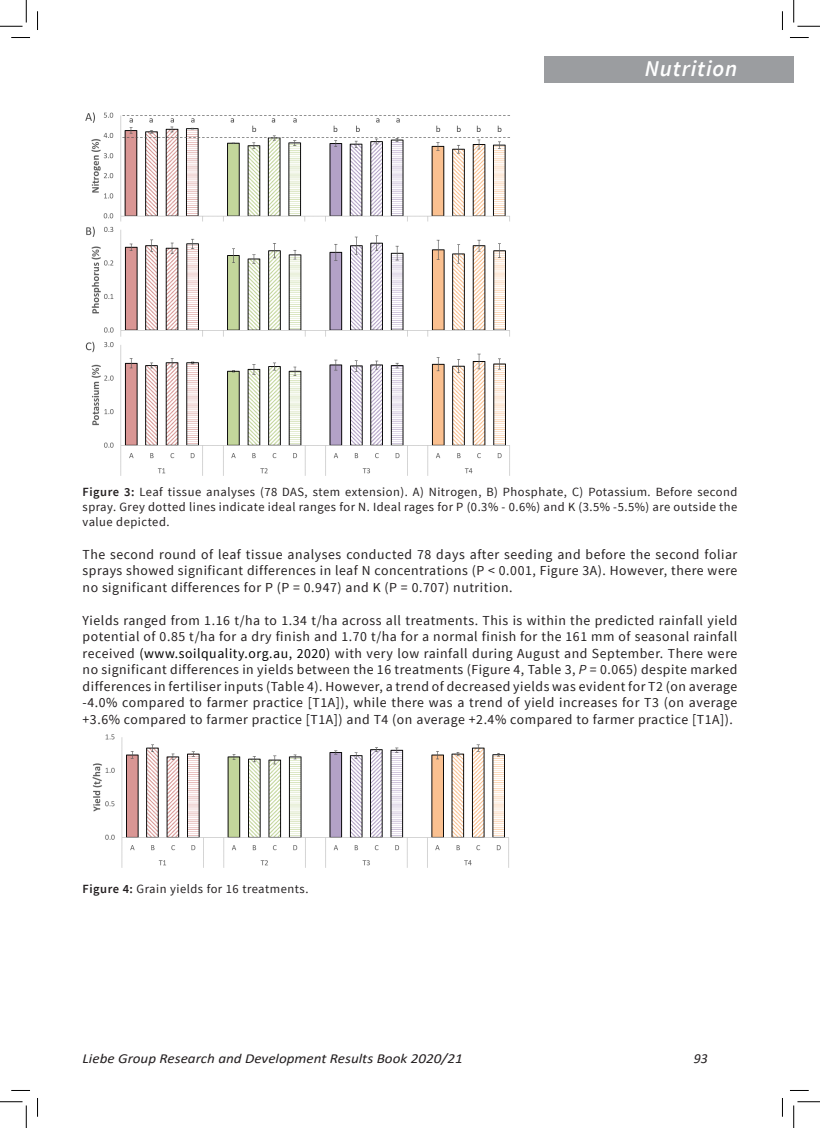
<style>
.page{position:relative;width:820px;height:1128px;background:#fff}
.page>*{position:absolute;margin:0;border:0;box-sizing:border-box;transform-origin:0 0}
.author_headings{font:italic 600 22.5px "Source Sans Pro";letter-spacing:.04em;color:#fff}
.Liebe_text{font:13.75px/16.5px "Source Sans Pro";letter-spacing:.04em;color:#231f20;text-align:justify}
.t1{font:italic 13.75px "Calibri";color:#231f20;scale:1.1 1}
.t2{font:italic 13.75px "Calibri";color:#231f20}
.Liebe_text-2{font:12.5px/15px "Source Sans Pro";letter-spacing:.04em;color:#231f20;text-align:justify}
.s1{font-weight:600}
.s2{color:#000}
.s3{font-style:italic}
</style>
<div class="page">
<img style="left:85px;top:112px;width:425px;height:364px">
<img style="left:92px;top:734px;width:417px;height:134px">
<div style="left:544px;top:56px;width:249px;height:26px;background:#9b9da0"></div>
<svg style="left:11px;top:37px;width:19px;height:1px"></svg>
<svg style="left:790px;top:37px;width:18px;height:1px"></svg>
<svg style="left:11px;top:1090px;width:19px;height:1px"></svg>
<svg style="left:790px;top:1090px;width:18px;height:1px"></svg>
<svg style="left:37px;top:11px;width:1px;height:19px"></svg>
<svg style="left:37px;top:1098px;width:1px;height:18px"></svg>
<svg style="left:781px;top:12px;width:1px;height:18px"></svg>
<svg style="left:781px;top:1098px;width:1px;height:18px"></svg>
<svg style="left:0;top:0;width:27px;height:27px"></svg>
<svg style="left:0;top:1101px;width:27px;height:26px"></svg>
<svg style="left:793px;top:0;width:26px;height:27px"></svg>
<svg style="left:793px;top:1101px;width:26px;height:26px"></svg>
<p class="author_headings" style="left:644px;top:55px;width:94px">Nutrition</p>
<p class="Liebe_text-2" style="left:82px;top:484px;width:656px"><span class="s1">Figure 3:</span> Leaf tissue analyses (78 DAS, stem extension). A) Nitrogen, B) Phosphate, C) Potassium. Before second spray. Grey dotted lines indicate ideal ranges for N. Ideal rages for P (0.3% - 0.6%) and K (3.5% -5.5%) are outside the value depicted.</p>
<p class="Liebe_text" style="left:82px;top:546px;width:656px">The second round of leaf tissue analyses conducted 78 days after seeding and before the second foliar sprays showed significant differences in leaf N concentrations (P &lt; 0.001, Figure 3A). However, there were no significant differences for P (P = 0.947) and K (P = 0.707) nutrition.</p>
<p class="Liebe_text" style="left:82px;top:612px;width:656px">Yields ranged from 1.16 t/ha to 1.34 t/ha across all treatments. This is within the predicted rainfall yield potential of 0.85 t/ha for a dry finish and 1.70 t/ha for a normal finish for the 161 mm of seasonal rainfall received <span class="s2">(www.soilquality.org.au, 2020)</span> with very low rainfall during August and September. There were no significant differences in yields between the 16 treatments (Figure 4, Table 3, <span class="s3">P</span> = 0.065) despite marked differences in fertiliser inputs (Table 4). However, a trend of decreased yields was evident for T2 (on average -4.0% compared to farmer practice [T1A]), while there was a trend of yield increases for T3 (on average +3.6% compared to farmer practice [T1A]) and T4 (on average +2.4% compared to farmer practice [T1A]).</p>
<p class="Liebe_text-2" style="left:83px;top:881px;width:227px"><span class="s1">Figure 4:</span> Grain yields for 16 treatments.</p>
<p class="t1" style="left:83px;top:1049px;width:347px">Liebe Group Research and Development Results Book 2020/21</p>
<p class="t2" style="left:693px;top:1049px;width:15px">93</p>
</div>
